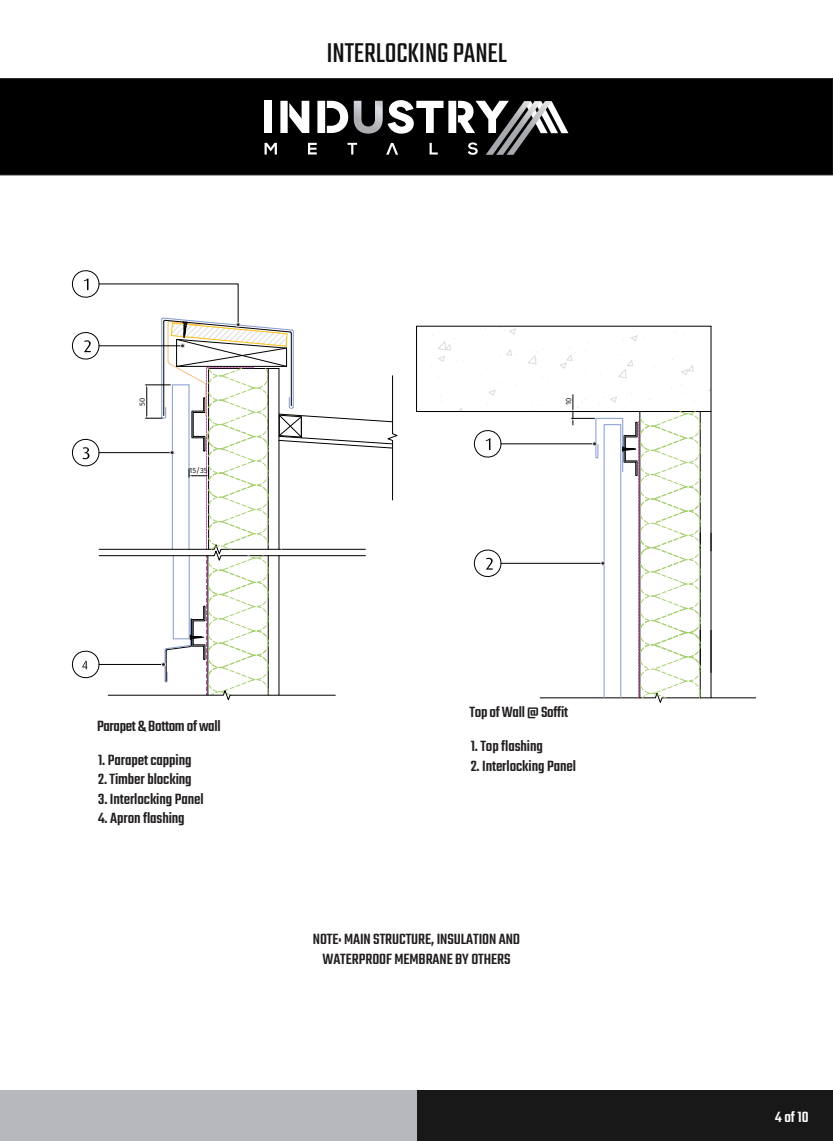
<style>
.page{position:relative;width:833px;height:1141px;background:#fff}
.page>*{position:absolute;margin:0;border:0;box-sizing:border-box;transform-origin:0 0}
.t1{font:30px "Teko";letter-spacing:-.005em;color:#111}
.t2{font:500 16.25px/19.5px "Teko";letter-spacing:-.005em;color:#231f20;text-align:center}
.t3{font:500 16.25px "Teko";color:#fff}
.t4{font:7.5px "Fira Sans";color:#231f20}
</style>
<div class="page">
<div style="left:416px;top:1090px;width:416px;height:50px;background:#181818"></div>
<div style="left:0;top:1090px;width:416px;height:50px;background:#b7b8bd"></div>
<div style="left:0;top:78px;width:832px;height:97px;background:#000"></div>
<svg style="left:264px;top:100px;width:304px;height:55px"></svg>
<svg style="left:416px;top:325px;width:339px;height:378px"></svg>
<svg style="left:72px;top:270px;width:326px;height:431px"></svg>
<h1 class="t1" style="left:326px;top:36px;width:182px">INTERLOCKING PANEL</h1>
<p class="t4" style="left:136px;top:405px;width:9px;rotate:-90deg">50</p>
<p class="t4" style="left:189px;top:464px;width:20px">15/35</p>
<p class="t2" style="left:97px;top:717px;width:125px">Parapet &amp; Bottom of wall</p>
<p class="t2" style="left:98px;top:751px;width:95px">1. Parapet capping</p>
<p class="t2" style="left:98px;top:770px;width:95px">2. Timber blocking</p>
<p class="t2" style="left:98px;top:790px;width:107px">3. Interlocking Panel</p>
<p class="t2" style="left:98px;top:809px;width:88px">4. Apron flashing</p>
<p class="t4" style="left:562px;top:405px;width:9px;rotate:-90deg">10</p>
<p class="t2" style="left:469px;top:703px;width:100px">Top of Wall @ Soffit</p>
<p class="t2" style="left:470px;top:737px;width:74px">1. Top flashing</p>
<p class="t2" style="left:470px;top:757px;width:107px">2. Interlocking Panel</p>
<p class="t2" style="left:313px;top:930px;width:209px">NOTE: MAIN STRUCTURE, INSULATION AND<br>WATERPROOF MEMBRANE BY OTHERS</p>
<p class="t3" style="left:774px;top:1107px;width:35px">4 of 10</p>
</div>
